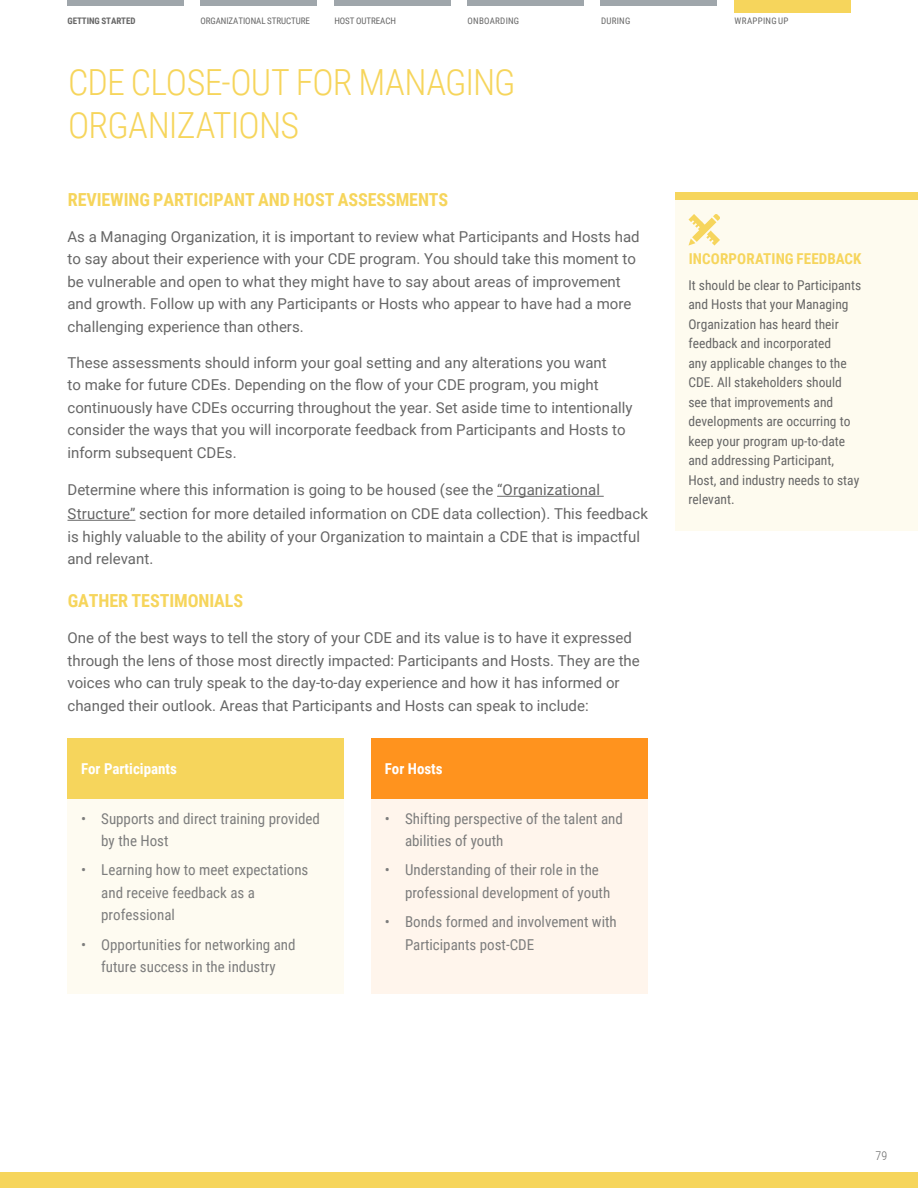
<style>
.page{position:relative;width:918px;height:1188px;background:#fff}
.page>*{position:absolute;margin:0;border:0;box-sizing:border-box;transform-origin:0 0}
.t1{font:300 36px/43.2px "Roboto Condensed";letter-spacing:-.025em;color:#f6d55c}
.t2{font:700 18px "Roboto Condensed";letter-spacing:-.005em;color:#f6d55c}
.t3{font:15px/22.5px "Roboto";color:#666}
.t4{font:15px/22.5px "Roboto Condensed";color:#666}
.t5{font:700 15px "Roboto Condensed";color:#fff}
.t6{font:700 15px "Roboto Condensed";letter-spacing:.005em;color:#f6d55c}
.t7{font:13.5px/19.5px "Roboto Condensed";color:#666}
.t8{font:300 12px "Roboto Condensed";color:#666}
.t9{font:9px "Roboto Condensed";letter-spacing:-.005em;color:#666}
.t10{font:700 9px "Roboto Condensed";letter-spacing:-.005em;color:#666}
.t11{font:9px "Roboto Condensed";letter-spacing:.025em;color:#666}
.t12{font:9px "Roboto Condensed";letter-spacing:.03em;color:#666}
</style>
<div class="page">
<div style="left:0;top:1173px;width:918px;height:15px;background:#f6d55c"></div>
<div style="left:734px;top:0;width:117px;height:12px;background:#f6d55c"></div>
<div style="left:200px;top:0;width:116px;height:5px;background:#9fa6ab"></div>
<div style="left:67px;top:0;width:116px;height:5px;background:#9fa6ab"></div>
<div style="left:334px;top:0;width:117px;height:5px;background:#9fa6ab"></div>
<div style="left:467px;top:0;width:117px;height:5px;background:#9fa6ab"></div>
<div style="left:601px;top:0;width:116px;height:5px;background:#9fa6ab"></div>
<hr style="left:497px;top:496px;width:107px;height:1px;background:#666">
<hr style="left:68px;top:520px;width:67px;height:1px;background:#666">
<div style="left:675px;top:200px;width:243px;height:331px;background:#fefbef"></div>
<svg style="left:688px;top:214px;width:32px;height:32px"></svg>
<div style="left:675px;top:192px;width:243px;height:8px;background:#f6d55c"></div>
<div style="left:371px;top:738px;width:277px;height:61px;background:#ff931e"></div>
<div style="left:68px;top:738px;width:276px;height:61px;background:#f6d55c"></div>
<div style="left:371px;top:799px;width:277px;height:194px;background:#fff4e9"></div>
<div style="left:68px;top:799px;width:276px;height:194px;background:#fefbef"></div>
<p class="t10" style="left:67px;top:15px;width:70px">GETTING STARTED</p>
<p class="t9" style="left:200px;top:15px;width:111px">ORGANIZATIONAL STRUCTURE</p>
<p class="t9" style="left:334px;top:15px;width:63px">HOST OUTREACH</p>
<p class="t11" style="left:468px;top:15px;width:53px">ONBOARDING</p>
<p class="t9" style="left:601px;top:15px;width:31px">DURING</p>
<p class="t12" style="left:735px;top:15px;width:55px">WRAPPING UP</p>
<h1 class="t1" style="left:68px;top:59px;width:449px">CDE CLOSE-OUT FOR MANAGING<br>ORGANIZATIONS</h1>
<p class="t2" style="left:68px;top:187px;width:382px">REVIEWING PARTICIPANT AND HOST ASSESSMENTS</p>
<p class="t3" style="left:68px;top:225px;width:574px">As a Managing Organization, it is important to review what Participants and Hosts had to say about their experience with your CDE program. You should take this moment to be vulnerable and open to what they might have to say about areas of improvement and growth. Follow up with any Participants or Hosts who appear to have had a more challenging experience than others.</p>
<p class="t3" style="left:68px;top:351px;width:567px">These assessments should inform your goal setting and any alterations you want<br>to make for future CDEs. Depending on the flow of your CDE program, you might continuously have CDEs occurring throughout the year. Set aside time to intentionally consider the ways that you will incorporate feedback from Participants and Hosts to inform subsequent CDEs.</p>
<p class="t3" style="left:68px;top:477px;width:582px;line-height:24px">Determine where this information is going to be housed (see the “Organizational<br>Structure” section for more detailed information on CDE data collection). This feedback</p>
<p class="t3" style="left:68px;top:525px;width:574px">is highly valuable to the ability of your Organization to maintain a CDE that is impactful and relevant.</p>
<p class="t2" style="left:68px;top:588px;width:177px">GATHER TESTIMONIALS</p>
<p class="t3" style="left:68px;top:626px;width:574px">One of the best ways to tell the story of your CDE and its value is to have it expressed through the lens of those most directly impacted: Participants and Hosts. They are the voices who can truly speak to the day-to-day experience and how it has informed or changed their outlook. Areas that Participants and Hosts can speak to include:</p>
<p class="t5" style="left:81px;top:758px;width:97px">For Participants</p>
<p class="t5" style="left:385px;top:758px;width:59px">For Hosts</p>
<p class="t4" style="left:405px;top:807px;width:219px;text-indent:-20px">• Shifting perspective of the talent and abilities of youth</p>
<p class="t4" style="left:405px;top:858px;width:207px;text-indent:-20px">• Understanding of their role in the professional development of youth</p>
<p class="t4" style="left:405px;top:910px;width:213px;text-indent:-20px">• Bonds formed and involvement with<br>Participants post-CDE</p>
<p class="t4" style="left:101px;top:807px;width:220px;text-indent:-20px">• Supports and direct training provided by the Host</p>
<p class="t4" style="left:101px;top:858px;width:209px;text-indent:-20px">• Learning how to meet expectations and receive feedback as a professional</p>
<p class="t4" style="left:81px;top:933px;width:216px;text-align:center">• Opportunities for networking and future success in the industry</p>
<p class="t6" style="left:689px;top:248px;width:174px">INCORPORATING FEEDBACK</p>
<p class="t7" style="left:688px;top:275px;width:174px">It should be clear to Participants and Hosts that your Managing<br>Organization has heard their feedback and incorporated<br>any applicable changes to the<br>CDE. All stakeholders should see that improvements and developments are occurring to keep your program up-to-date and addressing Participant,<br>Host, and industry needs to stay relevant.</p>
<p class="t8" style="left:876px;top:1147px;width:13px">79</p>
</div>
